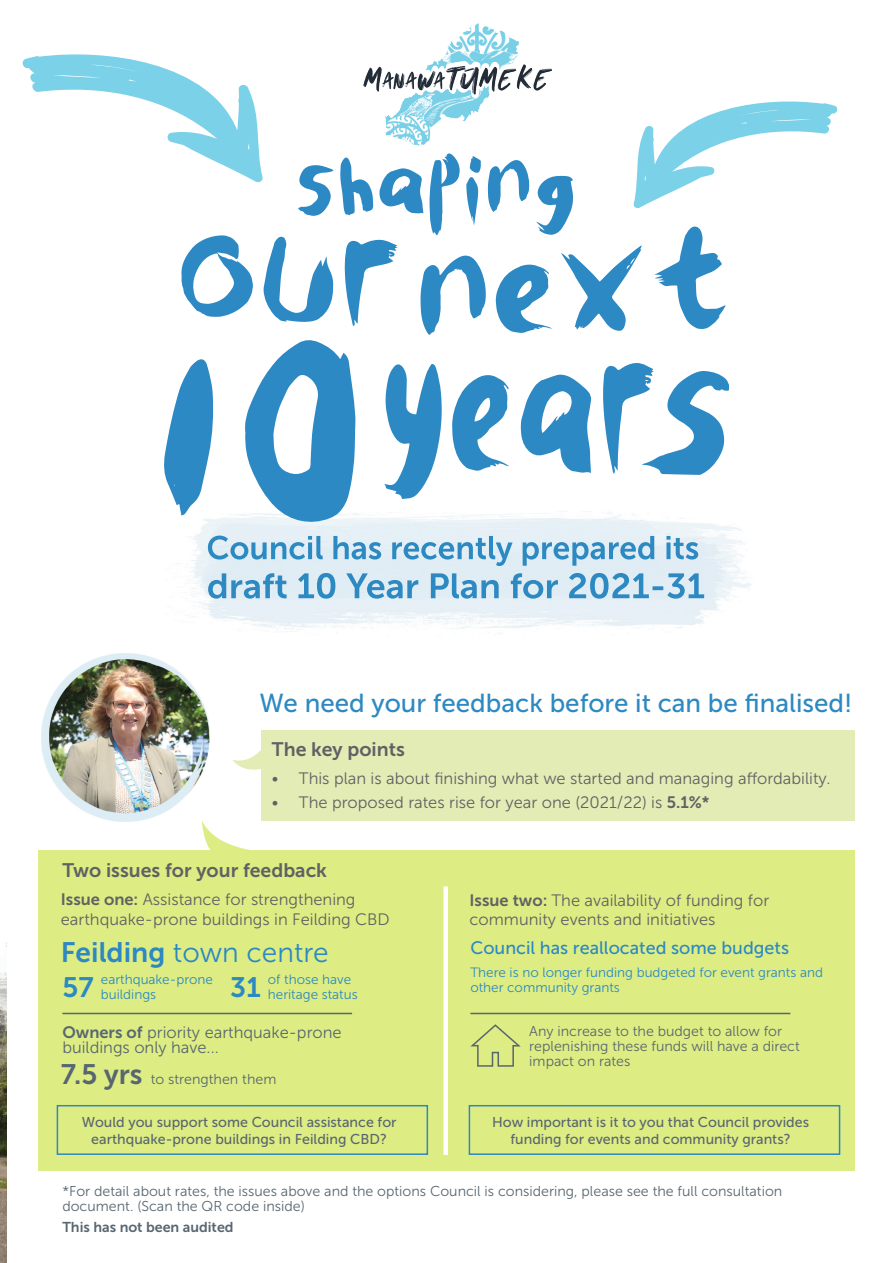
<style>
.page{position:relative;width:893px;height:1263px;background:#fff}
.page>*{position:absolute;margin:0;border:0;box-sizing:border-box;transform-origin:0 0}
.t1{font:28.05px "Museo Sans 300";color:#2d88c3}
.t2{font:28.05px "Museo Sans 700";color:#586671}
.t3{font:28.05px "Museo Sans 700";color:#2c89c4}
.t4{font:25.95px "Museo Sans 500";color:#2d89c2}
.t5{font:19.5px "Museo Sans 700";color:#606163}
.t6{font:18px "Museo Sans 500";color:#2c89c4}
._10YP_Sub_Sub_Headin{font:16.5px/19.5px "Museo Sans 300";color:#606263}
.t7{font:16.5px/15px "Museo Sans 300";color:#586671}
.t8{font:14.25px/15px "Museo Sans 300";color:#596670}
.t9{font:14.25px/16.5px "Museo Sans 500";color:#596670;text-align:center}
.t10{font:14.25px "Museo Sans 700";color:#596670}
.t11{font:13.5px/15px "Museo Sans 300";color:#2c89c3}
.t12{font:13.5px/15px "Museo Sans 300";color:#2c89c2}
.s1{font-family:"Museo Sans 700"}
</style>
<div class="page">
<img style="left:178px;top:521px;width:574px;height:113px">
<div style="left:38px;top:842px;width:408px;height:328px;background:#dded83"></div>
<div style="left:446px;top:835px;width:409px;height:335px;background:#dded83"></div>
<div style="left:261px;top:730px;width:594px;height:90px;background:#e3ecb5"></div>
<img style="left:447px;top:23px;width:72px;height:25px">
<hr style="left:470px;top:1013px;width:320px;height:1px;background:#596670">
<svg style="left:470px;top:1024px;width:51px;height:43px"></svg>
<hr style="left:62px;top:1013px;width:290px;height:1px;background:#596670">
<div style="left:57px;top:1105px;width:371px;height:50px;border:2px solid #2d88c3"></div>
<div style="left:469px;top:1105px;width:371px;height:50px;border:2px solid #2d88c3"></div>
<div style="left:37px;top:835px;width:820px;height:14px;background:#fff"></div>
<img style="left:0;top:972px;width:6px;height:291px">
<svg style="left:22px;top:48px;width:816px;height:473px"></svg>
<svg style="left:233px;top:750px;width:28px;height:20px"></svg>
<svg style="left:208px;top:535px;width:490px;height:31px;background:#b0d2e7"></svg>
<svg style="left:208px;top:573px;width:496px;height:26px;background:#a1cae3"></svg>
<div style="left:443px;top:886px;width:5px;height:269px;background:#fff"></div>
<img style="left:42px;top:653px;width:167px;height:168px">
<svg style="left:202px;top:820px;width:58px;height:30px"></svg>
<p class="t4" style="left:260px;top:688px;width:594px">We need your feedback before it can be finalised!</p>
<p class="t5" style="left:272px;top:738px;width:134px">The key points</p>
<p class="_10YP_Sub_Sub_Headin" style="left:272px;top:769px;width:560px">• This plan is about finishing what we started and managing affordability.</p>
<p class="_10YP_Sub_Sub_Headin" style="left:272px;top:793px;width:439px">• The proposed rates rise for year one (2021/22) is <span class="s1">5.1%*</span></p>
<p class="t5" style="left:62px;top:859px;width:266px">Two issues for your feedback</p>
<p class="_10YP_Sub_Sub_Headin" style="left:61px;top:890px;width:330px"><span class="s1">Issue one:</span> Assistance for strengthening earthquake-prone buildings in Feilding CBD</p>
<p class="t1" style="left:61px;top:937px;width:269px"><span class="s1">Feilding</span> town centre</p>
<p class="t12" style="left:101px;top:972px;width:114px">earthquake-prone buildings</p>
<p class="t12" style="left:268px;top:972px;width:91px">of those have heritage status</p>
<p class="t3" style="left:62px;top:972px;width:33px">57</p>
<p class="t3" style="left:230px;top:972px;width:32px">31</p>
<p class="t7" style="left:62px;top:1024px;width:281px"><span class="s1">Owners of</span> priority earthquake-prone buildings only have...</p>
<p class="t2" style="left:61px;top:1059px;width:83px">7.5 yrs</p>
<p class="t8" style="left:151px;top:1072px;width:127px">to strengthen them</p>
<p class="t9" style="left:82px;top:1114px;width:316px">Would you support some Council assistance for earthquake-prone buildings in Feilding CBD?</p>
<p class="_10YP_Sub_Sub_Headin" style="left:469px;top:890px;width:301px"><span class="s1">Issue two:</span> The availability of funding for community events and initiatives</p>
<p class="t6" style="left:470px;top:938px;width:320px">Council has reallocated some budgets</p>
<p class="t11" style="left:470px;top:965px;width:354px">There is no longer funding budgeted for event grants and other community grants</p>
<p class="t8" style="left:529px;top:1023px;width:272px">Any increase to the budget to allow for replenishing these funds will have a direct impact on rates</p>
<p class="t9" style="left:492px;top:1114px;width:319px">How important is it to you that Council provides funding for events and community grants?</p>
<p class="t8" style="left:62px;top:1183px;width:721px">*For detail about rates, the issues above and the options Council is considering, please see the full consultation document. (Scan the QR code inside)</p>
<p class="t10" style="left:62px;top:1219px;width:173px">This has not been audited</p>
</div>
